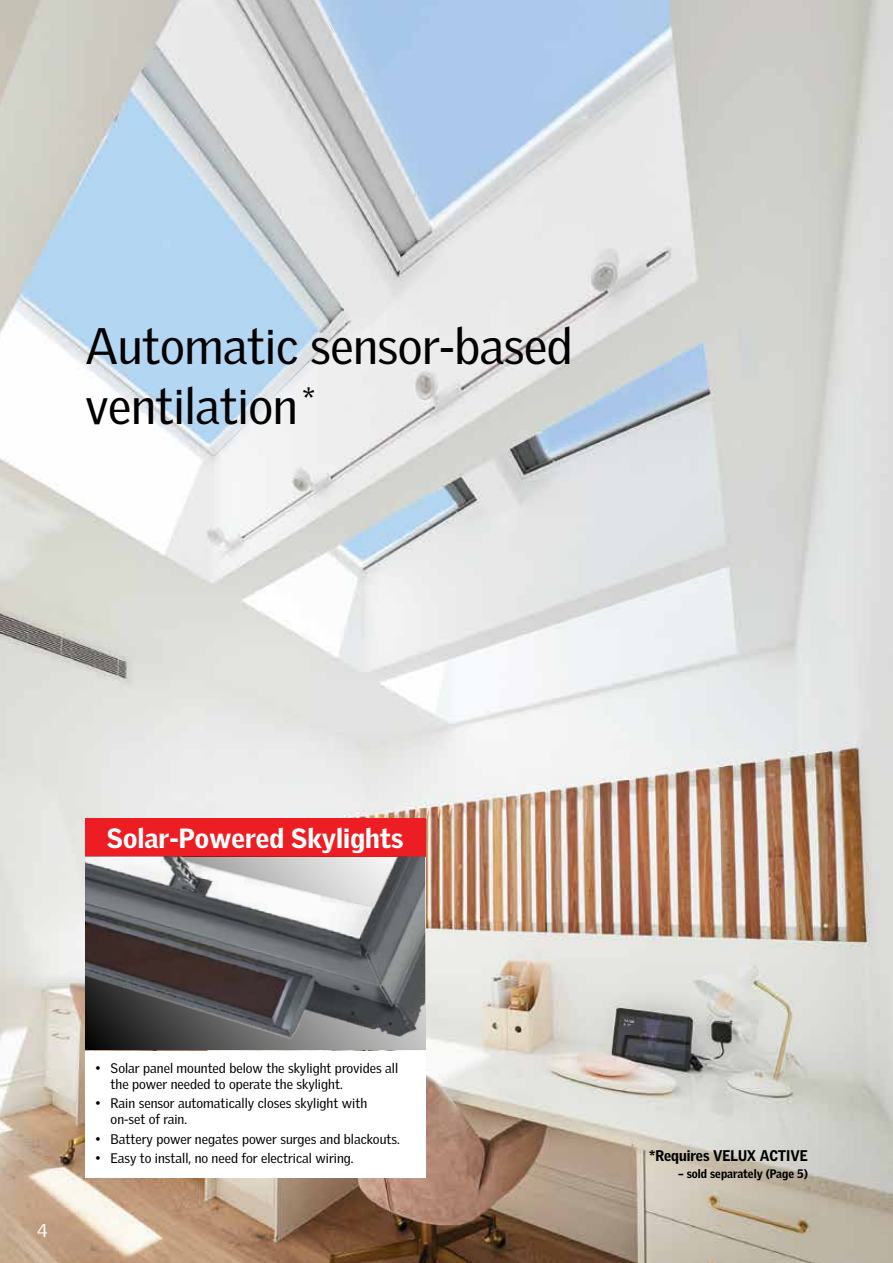
<style>
.page{position:relative;width:893px;height:1263px;background:#fff}
.page>*{position:absolute;margin:0;border:0;box-sizing:border-box;transform-origin:0 0}
.t1{font:49.5px/59.4px "Velux Gothic";letter-spacing:-.01em;color:#000}
.t2{font:900 27px "Velux Gothic";color:#fff}
.t3{font:18px "Velux Gothic";color:#fff}
.t4{font:900 15px "Velux Gothic";color:#000;scale:.95 1}
.t5{font:13.5px/16.5px "Velux Gothic";color:#000}
.t6{font:900 12px "Velux Gothic";color:#000;scale:.95 1}
</style>
<div class="page">
<img style="left:0;top:0;width:893px;height:1263px">
<div style="left:85px;top:1051px;width:340px;height:127px;background:#fff"></div>
<div style="left:85px;top:818px;width:340px;height:38px;background:#ed1d24"></div>
<img style="left:85px;top:856px;width:340px;height:194px">
<h1 class="t1" style="left:85px;top:316px;width:489px">Automatic sensor-based ventilation<sup>*</sup></h1>
<h2 class="t2" style="left:107px;top:821px;width:298px">Solar-Powered Skylights</h2>
<h3 class="t3" style="left:37px;top:1220px;width:12px">4</h3>
<p class="t5" style="left:111px;top:1059px;width:289px;text-indent:-15px">• Solar panel mounted below the skylight provides all the power needed to operate the skylight.</p>
<p class="t5" style="left:111px;top:1094px;width:258px;text-indent:-15px">• Rain sensor automatically closes skylight with on-set of rain.</p>
<p class="t5" style="left:96px;top:1130px;width:306px">• Battery power negates power surges and blackouts.</p>
<p class="t5" style="left:96px;top:1149px;width:259px">• Easy to install, no need for electrical wiring.</p>
<p class="t4" style="left:649px;top:1146px;width:169px">*Requires VELUX ACTIVE</p>
<p class="t6" style="left:678px;top:1166px;width:138px">– sold separately (Page 5)</p>
</div>
